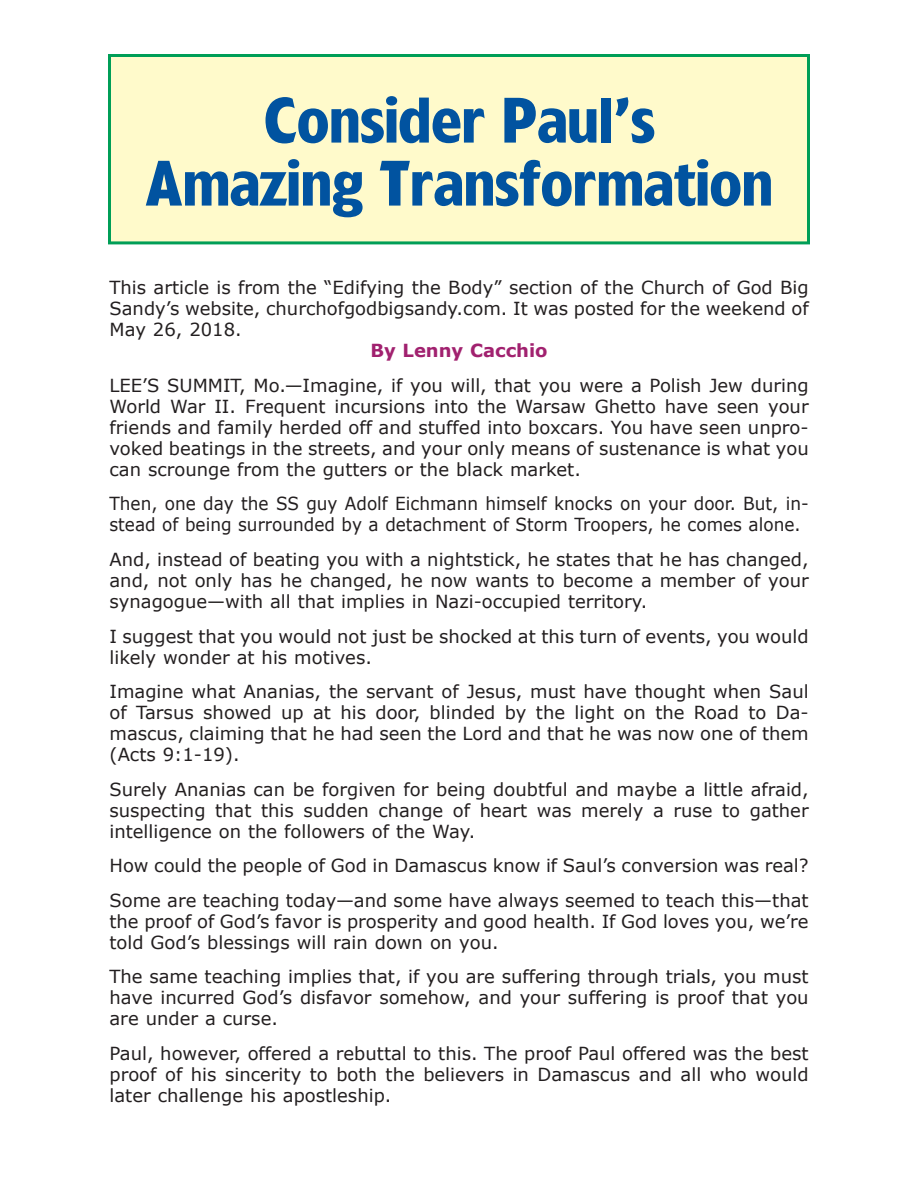
<style>
.page{position:relative;width:918px;height:1188px;background:#fff}
.page>*{position:absolute;margin:0;border:0;box-sizing:border-box;transform-origin:0 0}
.t1{font:700 60px/63px "Forever";color:#0153a0;text-align:center}
.t2{font:18px/21px "Verdana";color:#231f20;text-align:justify}
.t3{font:18px/21px "Verdana";color:#231f20;scale:.94 1}
.t4{font:700 18px "Verdana";color:#a1216f}
</style>
<div class="page">
<div style="left:110px;top:56px;width:698px;height:187px;background:#fffacb"></div>
<div style="left:108px;top:54px;width:702px;height:190px;border:3px solid #009e57"></div>
<h1 class="t1" style="left:145px;top:96px;width:629px">Consider Paul’s<br>Amazing Transformation</h1>
<p class="t2" style="left:110px;top:277px;width:701px">This article is from the “Edifying the Body” section of the Church of God Big Sandy’s website, churchofgodbigsandy.com. It was posted for the weekend of May 26, 2018.</p>
<p class="t4" style="left:370px;top:339px;width:179px">By Lenny Cacchio</p>
<p class="t2" style="left:109px;top:374px;width:701px">LEE’S SUMMIT, Mo.—Imagine, if you will, that you were a Polish Jew during World War II. Frequent incursions into the Warsaw Ghetto have seen your friends and family herded off and stuffed into boxcars. You have seen unpro&shy;voked beatings in the streets, and your only means of sustenance is what you can scrounge from the gutters or the black market.</p>
<p class="t3" style="left:110px;top:493px;width:745px">Then, one day the SS guy Adolf Eichmann himself knocks on your door. But, in&shy;stead of being surrounded by a detachment of Storm Troopers, he comes alone.</p>
<p class="t2" style="left:110px;top:548px;width:701px">And, instead of beating you with a nightstick, he states that he has changed, and, not only has he changed, he now wants to become a member of your synagogue—with all that implies in Nazi-occupied territory.</p>
<p class="t2" style="left:110px;top:625px;width:701px">I suggest that you would not just be shocked at this turn of events, you would likely wonder at his motives.</p>
<p class="t2" style="left:110px;top:680px;width:701px">Imagine what Ananias, the servant of Jesus, must have thought when Saul of Tarsus showed up at his door, blinded by the light on the Road to Da&shy;mascus, claiming that he had seen the Lord and that he was now one of them (Acts 9:1-19).</p>
<p class="t2" style="left:110px;top:778px;width:701px">Surely Ananias can be forgiven for being doubtful and maybe a little afraid, suspecting that this sudden change of heart was merely a ruse to gather intelligence on the followers of the Way.</p>
<p class="t2" style="left:110px;top:848px;width:701px;line-height:34.5px">How could the people of God in Damascus know if Saul’s conversion was real?<br>Some are teaching today—and some have always seemed to teach this—that</p>
<p class="t2" style="left:110px;top:910px;width:701px">the proof of God’s favor is prosperity and good health. If God loves you, we’re told God’s blessings will rain down on you.</p>
<p class="t2" style="left:110px;top:965px;width:701px">The same teaching implies that, if you are suffering through trials, you must have incurred God’s disfavor somehow, and your suffering is proof that you are under a curse.</p>
<p class="t2" style="left:110px;top:1042px;width:701px">Paul, however, offered a rebuttal to this. The proof Paul offered was the best proof of his sincerity to both the believers in Damascus and all who would later challenge his apostleship.</p>
</div>
